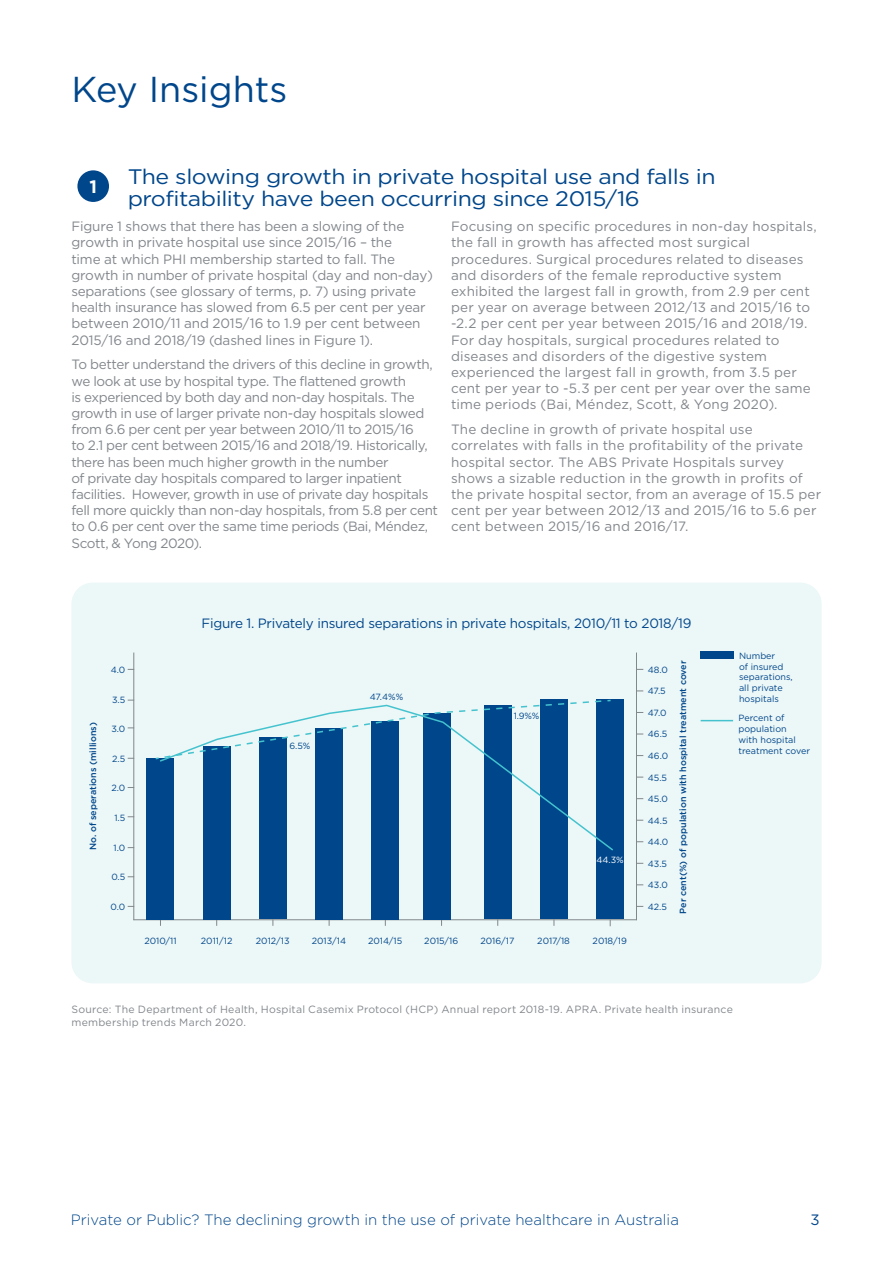
<style>
.page{position:relative;width:893px;height:1263px;background:#fff}
.page>*{position:absolute;margin:0;border:0;box-sizing:border-box;transform-origin:0 0}
.t1{font:36px "Gotham HTF";color:#00468b}
.t2{font:21px/22.2px "Gotham HTF";letter-spacing:-.02em;color:#00468b;scale:1.1 1}
.t3{font:700 18px "Gotham HTF";color:#fff}
.t4{font:300 15px "Gotham HTF";color:#00468b}
.t5{font:15px "Gotham HTF";color:#00468b}
.t6{font:13.5px/16.2px "Gotham HTF";letter-spacing:.01em;color:#82878c}
.t7{font:13.5px/16.2px "Gotham HTF";letter-spacing:-.03em;color:#82878c}
.t8{font:13.5px/16.2px "Gotham HTF";letter-spacing:-.01em;color:#82878c}
.t9{font:13.5px "Gotham HTF";letter-spacing:-.02em;color:#00468b}
.t10{font:10.5px/13.5px "Gotham HTF";letter-spacing:.02em;color:#82878c}
.t11{font:9px/10.8px "Gotham HTF";color:#00468b}
.t12{font:500 9px "Gotham HTF";color:#00468b}
.t13{font:9px "Gotham HTF";color:#fff}
</style>
<div class="page">
<div style="left:77px;top:170px;width:32px;height:32px;background:#00468b;border-radius:50%"></div>
<div style="left:71px;top:583px;width:751px;height:400px;background:#ecf7f7;border-radius:21px"></div>
<hr style="left:133px;top:919px;width:504px;height:1px;background:#82878c">
<hr style="left:133px;top:652px;width:1px;height:268px;background:#82878c">
<hr style="left:636px;top:652px;width:1px;height:268px;background:#82878c">
<div style="left:701px;top:652px;width:33px;height:7px;background:#00468b"></div>
<hr style="left:701px;top:720px;width:32px;height:1px;background:#44c3cf">
<div style="left:147px;top:758px;width:27px;height:161px;background:#00468b"></div>
<div style="left:204px;top:746px;width:27px;height:173px;background:#00468b"></div>
<div style="left:259px;top:737px;width:27px;height:182px;background:#00468b"></div>
<div style="left:316px;top:728px;width:27px;height:191px;background:#00468b"></div>
<div style="left:372px;top:721px;width:27px;height:198px;background:#00468b"></div>
<div style="left:424px;top:713px;width:27px;height:206px;background:#00468b"></div>
<div style="left:485px;top:705px;width:27px;height:214px;background:#00468b"></div>
<div style="left:541px;top:699px;width:27px;height:220px;background:#00468b"></div>
<div style="left:596px;top:699px;width:27px;height:220px;background:#00468b"></div>
<svg style="left:160px;top:760px;width:453px;height:92px"></svg>
<svg style="left:155px;top:699px;width:456px;height:61px"></svg>
<h1 class="t1" style="left:71px;top:69px;width:217px">Key Insights</h1>
<h3 class="t3" style="left:89px;top:176px;width:9px">1</h3>
<h2 class="t2" style="left:128px;top:165px;width:536px">The slowing growth in private hospital use and falls in profitability have been occurring since 2015/16</h2>
<p class="t8" style="left:71px;top:218px;width:363px">Figure 1 shows that there has been a slowing of the growth in private hospital use since 2015/16 – the<br>time at which PHI membership started to fall. The growth in number of private hospital (day and non-day) separations (see glossary of terms, p. 7) using private health insurance has slowed from 6.5 per cent per year between 2010/11 and 2015/16 to 1.9 per cent between 2015/16 and 2018/19 (dashed lines in Figure 1).</p>
<p class="t7" style="left:71px;top:356px;width:368px">To better understand the drivers of this decline in growth, we look at use by hospital type. The flattened growth<br>is experienced by both day and non-day hospitals. The growth in use of larger private non-day hospitals slowed from 6.6 per cent per year between 2010/11 to 2015/16<br>to 2.1 per cent between 2015/16 and 2018/19. Historically, there has been much higher growth in the number<br>of private day hospitals compared to larger inpatient facilities. However, growth in use of private day hospitals fell more quickly than non-day hospitals, from 5.8 per cent to 0.6 per cent over the same time periods (Bai, Méndez, Scott, &amp; Yong 2020).</p>
<p class="t6" style="left:451px;top:218px;width:367px">Focusing on specific procedures in non-day hospitals, the fall in growth has affected most surgical procedures. Surgical procedures related to diseases and disorders of the female reproductive system exhibited the largest fall in growth, from 2.9 per cent per year on average between 2012/13 and 2015/16 to -2.2 per cent per year between 2015/16 and 2018/19.<br>For day hospitals, surgical procedures related to diseases and disorders of the digestive system experienced the largest fall in growth, from 3.5 per cent per year to -5.3 per cent per year over the same time periods (Bai, Méndez, Scott, &amp; Yong 2020).</p>
<p class="t6" style="left:451px;top:421px;width:372px">The decline in growth of private hospital use correlates with falls in the profitability of the private hospital sector. The ABS Private Hospitals survey shows a sizable reduction in the growth in profits of the private hospital sector, from an average of 15.5 per cent per year between 2012/13 and 2015/16 to 5.6 per cent between 2015/16 and 2016/17.</p>
<p class="t12" style="left:88px;top:850px;width:129px;rotate:-90deg">No. of seperations (millions)</p>
<p class="t9" style="left:202px;top:616px;width:491px">Figure 1. Privately insured separations in private hospitals, 2010/11 to 2018/19</p>
<p class="t11" style="left:111px;top:664px;width:16px">4.0</p>
<p class="t11" style="left:112px;top:695px;width:15px">3.5</p>
<p class="t11" style="left:111px;top:723px;width:15px">3.0</p>
<p class="t11" style="left:112px;top:753px;width:15px">2.5</p>
<p class="t11" style="left:111px;top:783px;width:15px">2.0</p>
<p class="t11" style="left:114px;top:812px;width:12px">1.5</p>
<p class="t11" style="left:114px;top:842px;width:13px">1.0</p>
<p class="t11" style="left:111px;top:871px;width:15px">0.5</p>
<p class="t11" style="left:289px;top:740px;width:23px">6.5%</p>
<p class="t11" style="left:370px;top:691px;width:35px">47.4%%</p>
<p class="t11" style="left:514px;top:710px;width:27px">1.9%%</p>
<p class="t13" style="left:596px;top:855px;width:29px">44.3%</p>
<p class="t11" style="left:648px;top:664px;width:22px">48.0</p>
<p class="t11" style="left:648px;top:686px;width:19px">47.5</p>
<p class="t11" style="left:648px;top:707px;width:20px">47.0</p>
<p class="t11" style="left:648px;top:750px;width:22px">46.0</p>
<p class="t11" style="left:648px;top:772px;width:21px">45.5</p>
<p class="t11" style="left:648px;top:815px;width:21px">44.5</p>
<p class="t11" style="left:648px;top:836px;width:22px">44.0</p>
<p class="t11" style="left:648px;top:879px;width:22px">43.0</p>
<p class="t11" style="left:648px;top:729px;width:21px">46.5</p>
<p class="t11" style="left:648px;top:793px;width:22px">45.0</p>
<p class="t11" style="left:648px;top:858px;width:21px">43.5</p>
<p class="t11" style="left:111px;top:901px;width:16px">0.0</p>
<p class="t11" style="left:648px;top:901px;width:21px">42.5</p>
<p class="t11" style="left:144px;top:935px;width:34px">2010/11</p>
<p class="t11" style="left:201px;top:935px;width:33px">2011/12</p>
<p class="t11" style="left:256px;top:935px;width:35px">2012/13</p>
<p class="t11" style="left:312px;top:935px;width:36px">2013/14</p>
<p class="t11" style="left:368px;top:935px;width:36px">2014/15</p>
<p class="t11" style="left:424px;top:935px;width:36px">2015/16</p>
<p class="t11" style="left:480px;top:935px;width:35px">2016/17</p>
<p class="t11" style="left:537px;top:935px;width:34px">2017/18</p>
<p class="t11" style="left:593px;top:935px;width:36px">2018/19</p>
<p class="t12" style="left:678px;top:914px;width:255px;rotate:-90deg">Per cent(%) of population with hospital treatment cover</p>
<p class="t11" style="left:739px;top:650px;width:55px">Number<br>of insured separations, all private hospitals</p>
<p class="t11" style="left:738px;top:713px;width:73px">Percent of population<br>with hospital treatment cover</p>
<p class="t10" style="left:71px;top:1002px;width:663px">Source: The Department of Health, Hospital Casemix Protocol (HCP) Annual report 2018-19. APRA. Private health insurance membership trends March 2020.</p>
<p class="t4" style="left:71px;top:1212px;width:610px">Private or Public? The declining growth in the use of private healthcare in Australia</p>
<p class="t5" style="left:810px;top:1212px;width:11px">3</p>
</div>
